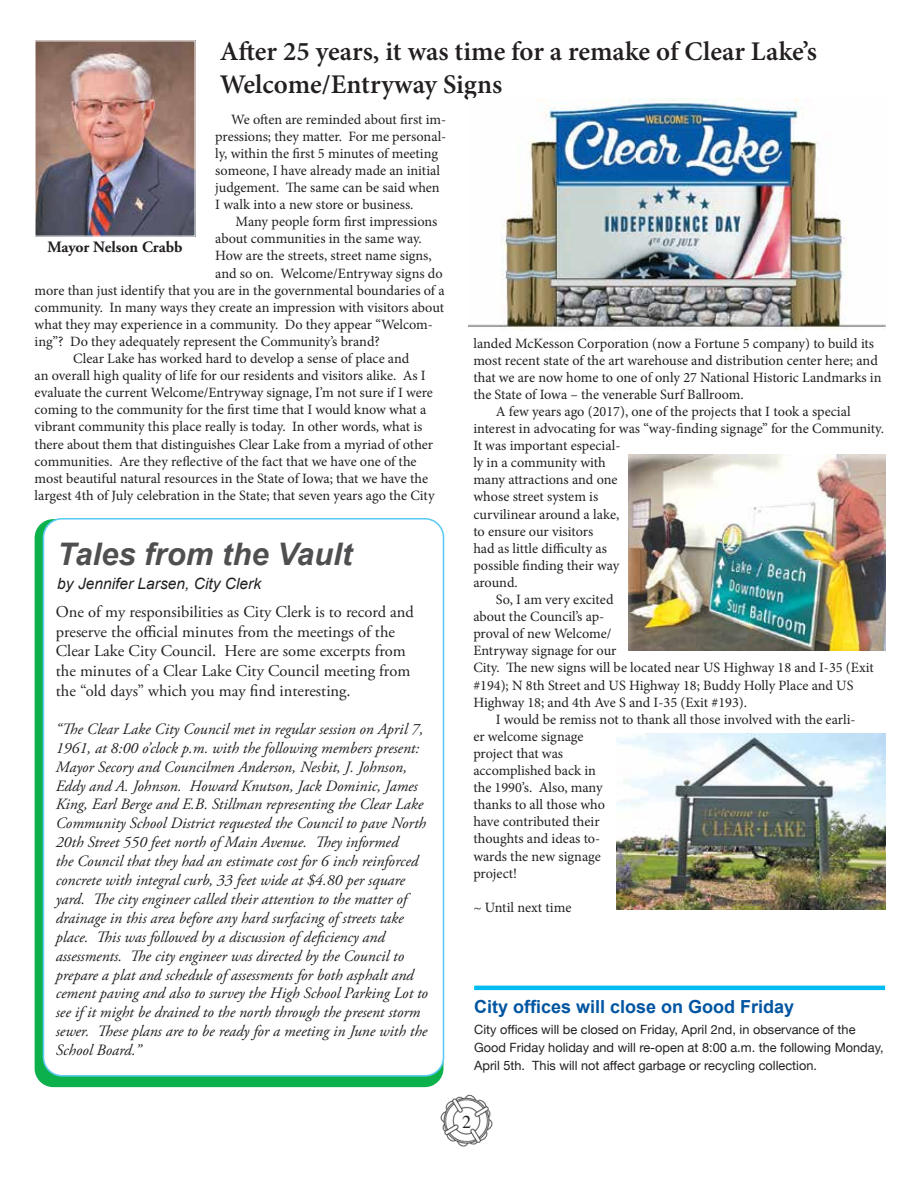
<style>
.page{position:relative;width:918px;height:1188px;background:#fff}
.page>*{position:absolute;margin:0;border:0;box-sizing:border-box;transform-origin:0 0}
.t1{font:italic 700 31.05px "Arial";color:#4f4f51}
.t2{font:600 27px/32.4px "Minion Pro";color:#231f20}
.t3{font:700 18px "Arial";color:#0055a1}
.t4{font:18px "Times";color:#231f20}
.t5{font:16.5px/19.8px "Adobe Garamond Pro";color:#231f20}
.t6{font:700 15.9px "Adobe Garamond Pro";color:#231f20}
.t7{font:italic 15.75px/18.9px "Adobe Garamond Pro";color:#231f20}
.t8{font:italic 15.6px "Arial";color:#231f20}
.t9{font:14.25px/17.1px "Minion Pro";letter-spacing:-.005em;color:#231f20}
.t10{font:12.75px/18px "Helvetica Neue";color:#231f20}
</style>
<div class="page">
<img style="left:440px;top:1094px;width:53px;height:53px">
<div style="left:35px;top:519px;width:408px;height:568px;background:#0db14b;border-radius:19px"></div>
<div style="left:43px;top:519px;width:401px;height:557px;background:#fff;border-radius:19px"></div>
<div style="left:43px;top:518px;width:401px;height:559px;border:2px solid #5bcbf5;border-radius:19px"></div>
<img style="left:37px;top:43px;width:156px;height:192px">
<img style="left:468px;top:98px;width:417px;height:232px">
<img style="left:616px;top:734px;width:269px;height:176px">
<img style="left:629px;top:454px;width:256px;height:196px">
<hr style="left:474px;top:986px;width:411px;height:4px;background:#00bcf2">
<h2 class="t2" style="left:220px;top:35px;width:599px">After 25 years, it was time for a remake of Clear Lake’s<br>Welcome/Entryway Signs</h2>
<p class="t9" style="left:215px;top:111px;width:233px;text-indent:16px">We often are reminded about first im&shy;pressions; they matter. For me personal&shy;ly, within the first 5 minutes of meeting someone, I have already made an initial judgement. The same can be said when I walk into a new store or business.</p>
<p class="t9" style="left:236px;top:213px;width:203px">Many people form first impressions</p>
<p class="t9" style="left:215px;top:230px;width:208px">about communities in the same way.</p>
<p class="t9" style="left:215px;top:247px;width:218px">How are the streets, street name signs,</p>
<p class="t9" style="left:215px;top:265px;width:229px">and so on. Welcome/Entryway signs do</p>
<p class="t9" style="left:35px;top:282px;width:412px">more than just identify that you are in the governmental boundaries of a</p>
<p class="t9" style="left:35px;top:299px;width:411px">community. In many ways they create an impression with visitors about</p>
<p class="t9" style="left:35px;top:316px;width:400px">what they may experience in a community. Do they appear “Welcom-</p>
<p class="t9" style="left:35px;top:333px;width:347px">ing”? Do they adequately represent the Community’s brand?</p>
<p class="t9" style="left:73px;top:350px;width:338px">Clear Lake has worked hard to develop a sense of place and</p>
<p class="t9" style="left:35px;top:367px;width:393px">an overall high quality of life for our residents and visitors alike. As I</p>
<p class="t9" style="left:35px;top:384px;width:400px">evaluate the current Welcome/Entryway signage, I’m not sure if I were</p>
<p class="t9" style="left:35px;top:401px;width:393px">coming to the community for the first time that I would know what a</p>
<p class="t9" style="left:35px;top:418px;width:389px">vibrant community this place really is today. In other words, what is</p>
<p class="t9" style="left:35px;top:436px;width:400px">there about them that distinguishes Clear Lake from a myriad of other</p>
<p class="t9" style="left:35px;top:453px;width:384px">communities. Are they reflective of the fact that we have one of the</p>
<p class="t9" style="left:35px;top:470px;width:395px">most beautiful natural resources in the State of Iowa; that we have the</p>
<p class="t9" style="left:35px;top:487px;width:401px">largest 4th of July celebration in the State; that seven years ago the City</p>
<p class="t6" style="left:47px;top:238px;width:137px">Mayor Nelson Crabb</p>
<h1 class="t1" style="left:57px;top:534px;width:296px">Tales from the Vault</h1>
<p class="t8" style="left:57px;top:573px;width:205px">by Jennifer Larsen, City Clerk</p>
<p class="t5" style="left:56px;top:602px;width:360px">One of my responsibilities as City Clerk is to record and preserve the official minutes from the meetings of the Clear Lake City Council. Here are some excerpts from the minutes of a Clear Lake City Council meeting from the “old days” which you may find interesting.</p>
<p class="t7" style="left:56px;top:720px;width:374px">“The Clear Lake City Council met in regular session on April 7, 1961, at 8:00 o’clock p.m. with the following members present:<br>Mayor Secory and Councilmen Anderson, Nesbit, J. Johnson, Eddy and A. Johnson. Howard Knutson, Jack Dominic, James King, Earl Berge and E.B. Stillman representing the Clear Lake Community School District requested the Council to pave North 20th Street 550 feet north of Main Avenue. They informed<br>the Council that they had an estimate cost for 6 inch reinforced concrete with integral curb, 33 feet wide at $4.80 per square yard. The city engineer called their attention to the matter of drainage in this area before any hard surfacing of streets take place. This was followed by a discussion of deficiency and assessments. The city engineer was directed by the Council to prepare a plat and schedule of assessments for both asphalt and cement paving and also to survey the High School Parking Lot to see if it might be drained to the north through the present storm sewer. These plans are to be ready for a meeting in June with the School Board.”</p>
<p class="t9" style="left:473px;top:334px;width:402px">landed McKesson Corporation (now a Fortune 5 company) to build its</p>
<p class="t9" style="left:473px;top:352px;width:406px">most recent state of the art warehouse and distribution center here; and</p>
<p class="t9" style="left:473px;top:369px;width:410px">that we are now home to one of only 27 National Historic Landmarks in</p>
<p class="t9" style="left:473px;top:386px;width:272px">the State of Iowa – the venerable Surf Ballroom.</p>
<p class="t9" style="left:496px;top:403px;width:356px">A few years ago (2017), one of the projects that I took a special</p>
<p class="t9" style="left:473px;top:420px;width:412px">interest in advocating for was “way-finding signage” for the Community.</p>
<p class="t9" style="left:473px;top:437px;width:149px">It was important especial-</p>
<p class="t9" style="left:473px;top:454px;width:134px">ly in a community with</p>
<p class="t9" style="left:473px;top:471px;width:146px">many attractions and one</p>
<p class="t9" style="left:473px;top:488px;width:126px">whose street system is</p>
<p class="t9" style="left:473px;top:505px;width:147px">curvilinear around a lake,</p>
<p class="t9" style="left:473px;top:523px;width:121px">to ensure our visitors</p>
<p class="t9" style="left:473px;top:540px;width:135px">had as little difficulty as</p>
<p class="t9" style="left:473px;top:557px;width:148px">possible finding their way</p>
<p class="t9" style="left:473px;top:574px;width:46px">around.</p>
<p class="t9" style="left:496px;top:591px;width:119px">So, I am very excited</p>
<p class="t9" style="left:473px;top:608px;width:132px">about the Council’s ap-</p>
<p class="t9" style="left:473px;top:625px;width:140px">proval of new Welcome/</p>
<p class="t9" style="left:473px;top:642px;width:145px">Entryway signage for our</p>
<p class="t9" style="left:473px;top:659px;width:402px">City. The new signs will be located near US Highway 18 and I-35 (Exit</p>
<p class="t9" style="left:473px;top:676px;width:382px">#194); N 8th Street and US Highway 18; Buddy Holly Place and US</p>
<p class="t9" style="left:473px;top:694px;width:275px">Highway 18; and 4th Ave S and I-35 (Exit #193).</p>
<p class="t9" style="left:496px;top:711px;width:361px">I would be remiss not to thank all those involved with the earli-</p>
<p class="t9" style="left:473px;top:728px;width:112px">er welcome signage</p>
<p class="t9" style="left:473px;top:745px;width:91px">project that was</p>
<p class="t9" style="left:473px;top:762px;width:124px">accomplished back in</p>
<p class="t9" style="left:473px;top:779px;width:131px">the 1990’s. Also, many</p>
<p class="t9" style="left:473px;top:796px;width:133px">thanks to all those who</p>
<p class="t9" style="left:473px;top:813px;width:128px">have contributed their</p>
<p class="t9" style="left:473px;top:830px;width:128px">thoughts and ideas to-</p>
<p class="t9" style="left:473px;top:847px;width:129px">wards the new signage</p>
<p class="t9" style="left:473px;top:865px;width:45px">project!</p>
<p class="t9" style="left:473px;top:899px;width:100px">~ Until next time</p>
<p class="t3" style="left:474px;top:995px;width:322px">City offices will close on Good Friday</p>
<p class="t10" style="left:474px;top:1022px;width:411px">City offices will be closed on Friday, April 2nd, in observance of the<br>Good Friday holiday and will re-open at 8:00 a.m. the following Monday,<br>April 5th. This will not affect garbage or recycling collection.</p>
<p class="t4" style="left:462px;top:1105px;width:10px">2</p>
</div>
